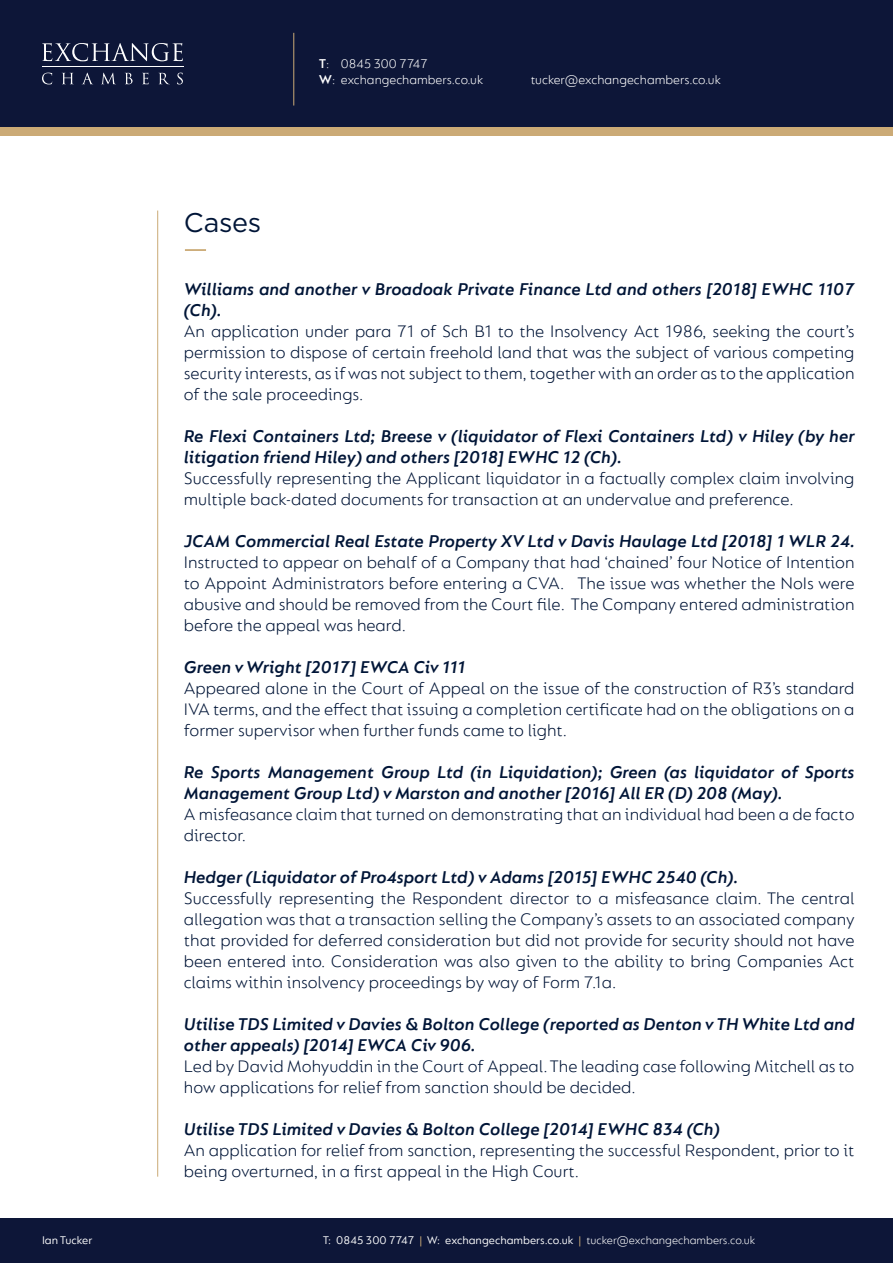
<style>
.page{position:relative;width:893px;height:1263px;background:#fff}
.page>*{position:absolute;margin:0;border:0;box-sizing:border-box;transform-origin:0 0}
.t1{font:27px "Gotham";letter-spacing:-.015em;color:#001537}
.t2{font:300 18px/21px "FS Lucas";color:#001537;text-align:justify}
.t3{font:italic 600 18px/21px "FS Lucas";color:#001537}
.t4{font:300 13.5px/16.2px "FS Lucas";color:#fff}
.t5{font:12px "FS Lucas";color:#fff}
.s1{font-weight:600}
.s2{font-weight:600;font-style:italic}
.s3{color:#cbaa76}
.s4{font-weight:300}
</style>
<div class="page">
<div style="left:0;top:64px;width:893px;height:72px;background:#cbaa76"></div>
<div style="left:0;top:0;width:893px;height:127px;background:#0d1638"></div>
<div style="left:0;top:1219px;width:893px;height:44px;background:#0d1638"></div>
<hr style="left:42px;top:67px;width:142px;height:1px;background:#fff">
<svg style="left:42px;top:43px;width:141px;height:18px"></svg>
<svg style="left:42px;top:73px;width:10px;height:11px"></svg>
<svg style="left:62px;top:73px;width:11px;height:11px"></svg>
<svg style="left:82px;top:73px;width:11px;height:11px"></svg>
<svg style="left:102px;top:73px;width:13px;height:11px"></svg>
<svg style="left:125px;top:73px;width:8px;height:11px"></svg>
<svg style="left:142px;top:73px;width:7px;height:11px"></svg>
<svg style="left:159px;top:73px;width:10px;height:11px"></svg>
<svg style="left:177px;top:73px;width:6px;height:11px"></svg>
<hr style="left:293px;top:33px;width:1px;height:73px;background:#cbaa76">
<hr style="left:157px;top:211px;width:1px;height:966px;background:#cbaa76">
<hr style="left:185px;top:249px;width:21px;height:2px;background:#cbaa76">
<p class="t5" style="left:42px;top:1233px;width:52px">Ian Tucker</p>
<p class="t1" style="left:184px;top:205px;width:79px">Cases</p>
<p class="t4" style="left:319px;top:55px;width:166px"><span class="s1">T</span>: 0845 300 7747<br><span class="s1">W</span>: exchangechambers.co.uk</p>
<p class="t4" style="left:531px;top:71px;width:192px">tucker@exchangechambers.co.uk</p>
<p class="t3" style="left:184px;top:278px;width:672px">Williams and another v Broadoak Private Finance Ltd and others [2018] EWHC 1107 (Ch).</p>
<p class="t2" style="left:184px;top:320px;width:672px">An application under para 71 of Sch B1 to the Insolvency Act 1986, seeking the court’s permission to dispose of certain freehold land that was the subject of various competing security interests, as if was not subject to them, together with an order as to the application of the sale proceedings.</p>
<p class="t3" style="left:184px;top:425px;width:672px">Re Flexi Containers Ltd; Breese v (liquidator of Flexi Containers Ltd) v Hiley (by her litigation friend Hiley) and others [2018] EWHC 12 (Ch).</p>
<p class="t2" style="left:184px;top:467px;width:672px">Successfully representing the Applicant liquidator in a factually complex claim involving multiple back-dated documents for transaction at an undervalue and preference.</p>
<p class="t2" style="left:184px;top:530px;width:673px"><span class="s2">JCAM Commercial Real Estate Property XV Ltd v Davis Haulage Ltd [2018] 1 WLR 24.<br></span>Instructed to appear on behalf of a Company that had ‘chained’ four Notice of Intention to Appoint Administrators before entering a CVA. The issue was whether the NoIs were abusive and should be removed from the Court file. The Company entered administration before the appeal was heard.</p>
<p class="t3" style="left:184px;top:656px;width:283px">Green v Wright [2017] EWCA Civ 111</p>
<p class="t2" style="left:184px;top:677px;width:672px">Appeared alone in the Court of Appeal on the issue of the construction of R3’s standard IVA terms, and the effect that issuing a completion certificate had on the obligations on a former supervisor when further funds came to light.</p>
<p class="t3" style="left:184px;top:761px;width:672px">Re Sports Management Group Ltd (in Liquidation); Green (as liquidator of Sports<br>Management Group Ltd) v Marston and another [2016] All ER (D) 208 (May).</p>
<p class="t2" style="left:184px;top:803px;width:672px">A misfeasance claim that turned on demonstrating that an individual had been a de facto director.</p>
<p class="t3" style="left:184px;top:866px;width:556px">Hedger (Liquidator of Pro4sport Ltd) v Adams [2015] EWHC 2540 (Ch).</p>
<p class="t2" style="left:184px;top:887px;width:672px">Successfully representing the Respondent director to a misfeasance claim. The central allegation was that a transaction selling the Company’s assets to an associated company that provided for deferred consideration but did not provide for security should not have been entered into. Consideration was also given to the ability to bring Companies Act claims within insolvency proceedings by way of Form 7.1a.</p>
<p class="t3" style="left:184px;top:1013px;width:672px">Utilise TDS Limited v Davies &amp; Bolton College (reported as Denton v TH White Ltd and other appeals) [2014] EWCA Civ 906.</p>
<p class="t2" style="left:184px;top:1055px;width:672px">Led by David Mohyuddin in the Court of Appeal. The leading case following Mitchell as to how applications for relief from sanction should be decided.</p>
<p class="t3" style="left:184px;top:1118px;width:537px">Utilise TDS Limited v Davies &amp; Bolton College [2014] EWHC 834 (Ch)</p>
<p class="t2" style="left:184px;top:1139px;width:672px">An application for relief from sanction, representing the successful Respondent, prior to it being overturned, in a first appeal in the High Court.</p>
<p class="t5" style="left:323px;top:1233px;width:434px">T: 0845 300 7747 <span class="s3">|</span> W: exchangechambers.co.uk <span class="s3">|</span> <span class="s4">tucker@exchangechambers.co.uk</span></p>
</div>
